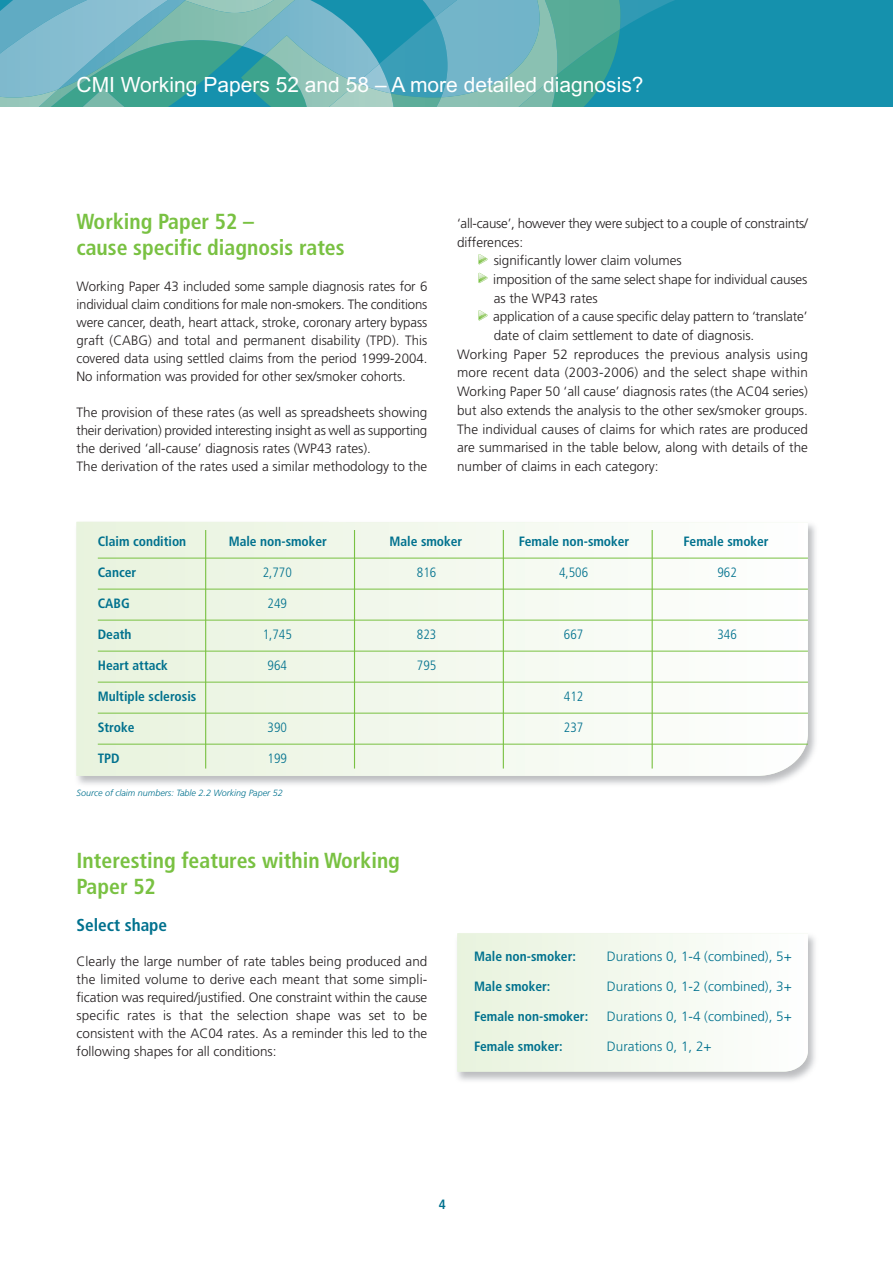
<style>
.page{position:relative;width:893px;height:1263px;background:#fff}
.page>*{position:absolute;margin:0;border:0;box-sizing:border-box;transform-origin:0 0}
.t1{font:700 condensed 21.75px/26.1px "Frutiger";color:#79c142}
.t2{font:21px "Arial";color:#fff}
.t3{font:700 condensed 17.25px "Frutiger";color:#00718e}
.t4{font:300 13.5px/18px "Frutiger";color:#231f20;text-align:justify}
.t5{font:700 condensed 13.5px "Frutiger";color:#00718e}
.t6{font:300 13.5px "Frutiger";color:#00718e}
.t7{font:300 condensed 13.5px "Frutiger";color:#00718e}
.t8{font:italic 300 9px "Frutiger";color:#00718e}
</style>
<div class="page">
<div style="left:0;top:0;width:893px;height:106px;background:#1591ad"></div>
<svg style="left:557px;top:75px;width:50px;height:31px;fill:#3da38d"></svg>
<img style="left:357px;top:34px;width:22px;height:30px">
<img style="left:144px;top:0;width:213px;height:106px">
<img style="left:620px;top:0;width:54px;height:29px">
<img style="left:557px;top:0;width:63px;height:75px">
<img style="left:379px;top:18px;width:55px;height:75px">
<img style="left:394px;top:93px;width:42px;height:13px">
<img style="left:357px;top:64px;width:34px;height:19px">
<img style="left:329px;top:83px;width:65px;height:23px">
<img style="left:185px;top:0;width:7px;height:13px">
<svg style="left:58px;top:98px;width:86px;height:8px"></svg>
<img style="left:0;top:0;width:169px;height:98px">
<img style="left:0;top:89px;width:58px;height:17px">
<svg style="left:192px;top:0;width:242px;height:17px"></svg>
<img style="left:436px;top:0;width:121px;height:106px">
<svg style="left:478px;top:254px;width:10px;height:10px"></svg>
<svg style="left:478px;top:310px;width:10px;height:10px"></svg>
<svg style="left:478px;top:273px;width:10px;height:10px"></svg>
<img style="left:76px;top:521px;width:740px;height:264px">
<svg style="left:77px;top:522px;width:731px;height:254px"></svg>
<hr style="left:98px;top:558px;width:710px;height:1px;background:#79c142">
<hr style="left:98px;top:589px;width:710px;height:1px;background:#79c142">
<hr style="left:98px;top:620px;width:710px;height:1px;background:#79c142">
<hr style="left:98px;top:651px;width:710px;height:1px;background:#79c142">
<hr style="left:98px;top:682px;width:710px;height:1px;background:#79c142">
<hr style="left:98px;top:713px;width:710px;height:1px;background:#79c142">
<hr style="left:98px;top:744px;width:710px;height:1px;background:#79c142">
<hr style="left:205px;top:530px;width:1px;height:238px;background:#79c142">
<hr style="left:354px;top:530px;width:1px;height:238px;background:#79c142">
<hr style="left:503px;top:530px;width:1px;height:238px;background:#79c142">
<hr style="left:652px;top:530px;width:1px;height:238px;background:#79c142">
<img style="left:457px;top:935px;width:358px;height:146px">
<svg style="left:457px;top:933px;width:351px;height:138px"></svg>
<h2 class="t2" style="left:77px;top:72px;width:568px">CMI Working Papers 52 and 58 – A more detailed diagnosis?</h2>
<h1 class="t1" style="left:77px;top:210px;width:270px">Working Paper 52 –<br>cause specific diagnosis rates</h1>
<p class="t4" style="left:77px;top:278px;width:352px">Working Paper 43 included some sample diagnosis rates for 6 individual claim conditions for male non-smokers. The conditions were cancer, death, heart attack, stroke, coronary artery bypass graft (CABG) and total and permanent disability (TPD). This covered data using settled claims from the period 1999-2004.<br>No information was provided for other sex/smoker cohorts.</p>
<p class="t4" style="left:77px;top:404px;width:352px;text-align:left">The provision of these rates (as well as spreadsheets showing their derivation) provided interesting insight as well as supporting the derived ‘all-cause’ diagnosis rates (WP43 rates).<br>The derivation of the rates used a similar methodology to the</p>
<p class="t4" style="left:457px;top:215px;width:352px">‘all-cause’, however they were subject to a couple of constraints/</p>
<p class="t4" style="left:457px;top:234px;width:68px">differences:</p>
<p class="t4" style="left:494px;top:253px;width:190px">significantly lower claim volumes</p>
<p class="t4" style="left:493px;top:271px;width:316px">imposition of the same select shape for individual causes</p>
<p class="t4" style="left:494px;top:290px;width:106px">as the WP43 rates</p>
<p class="t4" style="left:493px;top:309px;width:316px">application of a cause specific delay pattern to ‘translate’</p>
<p class="t4" style="left:494px;top:327px;width:262px">date of claim settlement to date of diagnosis.</p>
<p class="t4" style="left:457px;top:346px;width:352px">Working Paper 52 reproduces the previous analysis using</p>
<p class="t4" style="left:457px;top:365px;width:352px">more recent data (2003-2006) and the select shape within</p>
<p class="t4" style="left:457px;top:383px;width:352px">Working Paper 50 ‘all cause’ diagnosis rates (the AC04 series)</p>
<p class="t4" style="left:457px;top:402px;width:352px">but also extends the analysis to the other sex/smoker groups.</p>
<p class="t4" style="left:457px;top:421px;width:352px">The individual causes of claims for which rates are produced</p>
<p class="t4" style="left:457px;top:440px;width:352px">are summarised in the table below, along with details of the</p>
<p class="t4" style="left:457px;top:458px;width:203px">number of claims in each category:</p>
<p class="t5" style="left:98px;top:536px;width:90px">Claim condition</p>
<p class="t5" style="left:229px;top:536px;width:100px">Male non-smoker</p>
<p class="t5" style="left:389px;top:536px;width:74px">Male smoker</p>
<p class="t5" style="left:519px;top:536px;width:112px">Female non-smoker</p>
<p class="t5" style="left:684px;top:536px;width:87px">Female smoker</p>
<p class="t5" style="left:98px;top:567px;width:40px">Cancer</p>
<p class="t7" style="left:263px;top:567px;width:31px">2,770</p>
<p class="t7" style="left:417px;top:567px;width:21px">816</p>
<p class="t7" style="left:559px;top:567px;width:31px">4,506</p>
<p class="t7" style="left:717px;top:567px;width:21px">962</p>
<p class="t5" style="left:98px;top:598px;width:33px">CABG</p>
<p class="t7" style="left:268px;top:598px;width:21px">249</p>
<p class="t5" style="left:98px;top:629px;width:35px">Death</p>
<p class="t7" style="left:263px;top:629px;width:31px">1,745</p>
<p class="t7" style="left:417px;top:629px;width:21px">823</p>
<p class="t7" style="left:564px;top:629px;width:21px">667</p>
<p class="t7" style="left:717px;top:629px;width:21px">346</p>
<p class="t5" style="left:98px;top:660px;width:72px">Heart attack</p>
<p class="t7" style="left:268px;top:660px;width:21px">964</p>
<p class="t7" style="left:417px;top:660px;width:21px">795</p>
<p class="t5" style="left:98px;top:691px;width:100px">Multiple sclerosis</p>
<p class="t7" style="left:564px;top:691px;width:21px">412</p>
<p class="t5" style="left:98px;top:722px;width:38px">Stroke</p>
<p class="t7" style="left:268px;top:722px;width:21px">390</p>
<p class="t7" style="left:564px;top:722px;width:21px">237</p>
<p class="t5" style="left:98px;top:753px;width:23px">TPD</p>
<p class="t7" style="left:268px;top:753px;width:21px">199</p>
<p class="t8" style="left:77px;top:790px;width:208px">Source of claim numbers: Table 2.2 Working Paper 52</p>
<h1 class="t1" style="left:77px;top:849px;width:325px">Interesting features within Working<br>Paper 52</h1>
<p class="t3" style="left:77px;top:918px;width:92px">Select shape</p>
<p class="t4" style="left:77px;top:953px;width:352px">Clearly the large number of rate tables being produced and the limited volume to derive each meant that some simpli&shy;fication was required/justified. One constraint within the cause specific rates is that the selection shape was set to be consistent with the AC04 rates. As a reminder this led to the following shapes for all conditions:</p>
<p class="t5" style="left:474px;top:951px;width:103px">Male non-smoker:</p>
<p class="t6" style="left:607px;top:951px;width:186px">Durations 0, 1-4 (combined), 5+</p>
<p class="t5" style="left:474px;top:981px;width:78px">Male smoker:</p>
<p class="t6" style="left:607px;top:981px;width:186px">Durations 0, 1-2 (combined), 3+</p>
<p class="t5" style="left:474px;top:1011px;width:116px">Female non-smoker:</p>
<p class="t6" style="left:607px;top:1011px;width:186px">Durations 0, 1-4 (combined), 5+</p>
<p class="t5" style="left:474px;top:1041px;width:90px">Female smoker:</p>
<p class="t6" style="left:607px;top:1041px;width:106px">Durations 0, 1, 2+</p>
<p class="t5" style="left:439px;top:1199px;width:9px">4</p>
</div>
